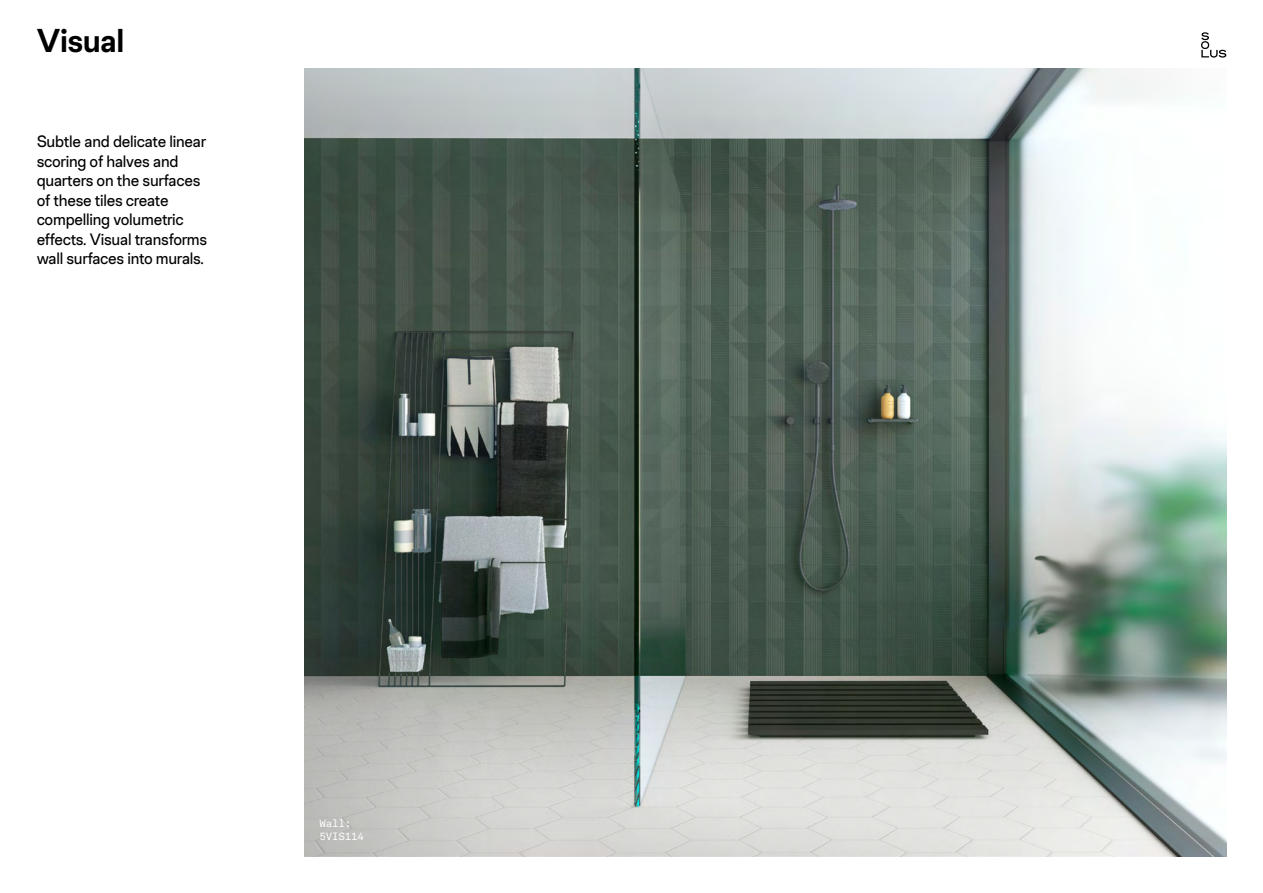
<style>
.page{position:relative;width:1263px;height:893px;background:#fff}
.page>*{position:absolute;margin:0;border:0;box-sizing:border-box;transform-origin:0 0}
.t1{font:600 33px "Chromatic Pro Grotesque";letter-spacing:-.02em;color:#000}
.t2{font:16.5px/19.5px "Chromatic Pro Grotesque";letter-spacing:-.015em;color:#000}
.t3{font:10.5px/13.5px "Akkurat Mono LL";letter-spacing:-.015em;color:#fff}
</style>
<div class="page">
<img style="left:305px;top:69px;width:921px;height:787px">
<svg style="left:1201px;top:32px;width:25px;height:26px"></svg>
<h1 class="t1" style="left:37px;top:20px;width:89px">Visual</h1>
<p class="t2" style="left:37px;top:131px;width:172px">Subtle and delicate linear scoring of halves and quarters on the surfaces of these tiles create compelling volumetric effects. Visual transforms wall surfaces into murals.</p>
<p class="t3" style="left:319px;top:816px;width:46px">Wall:<br>5VIS114</p>
</div>
